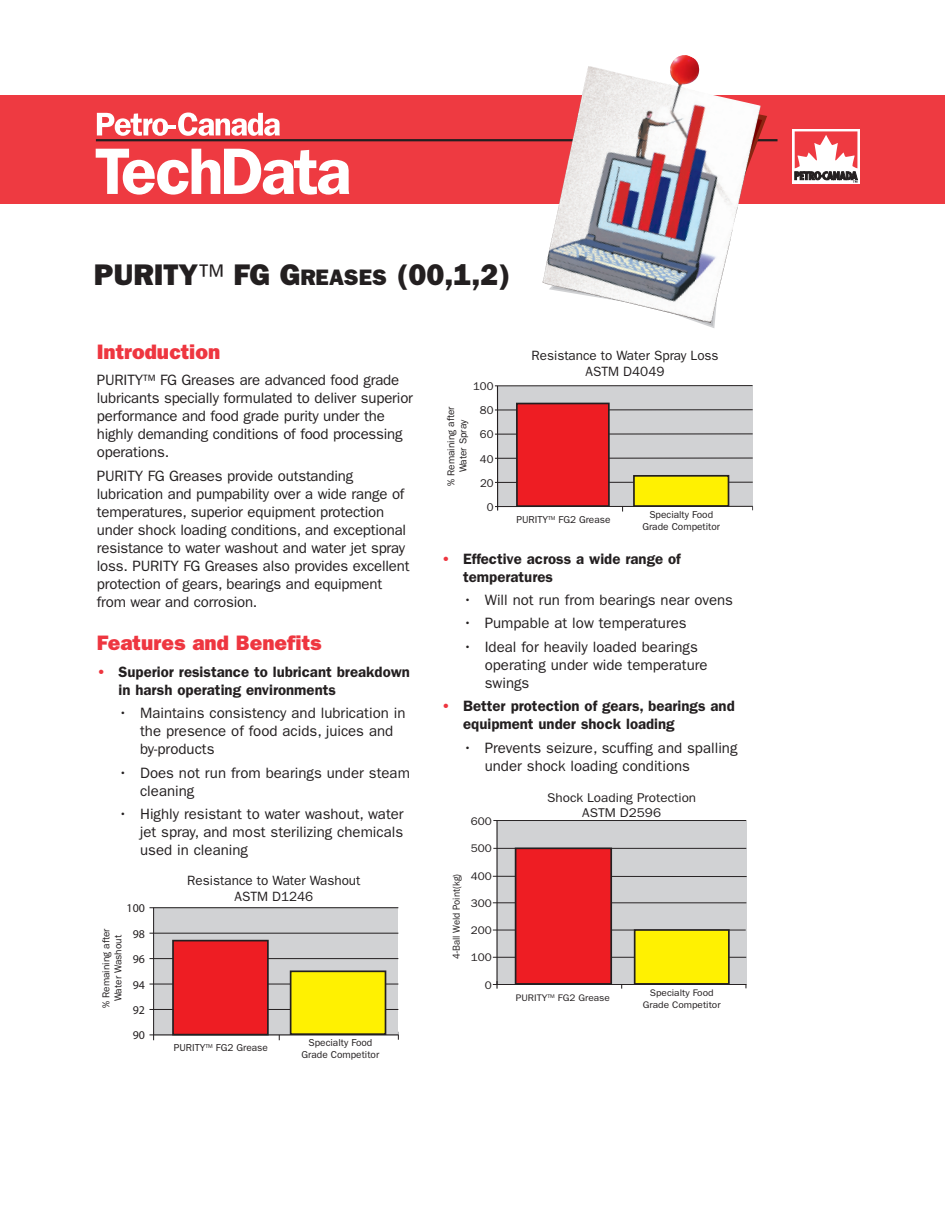
<style>
.page{position:relative;width:945px;height:1215px;background:#fff}
.page>*{position:absolute;margin:0;border:0;box-sizing:border-box;transform-origin:0 0}
.t1{font:800 30px "Franklin Gothic";color:#231f20}
.t2{font:800 21px "Franklin Gothic";color:#ee3640}
.t3{font:15px/18px "Franklin Gothic";letter-spacing:-.01em;color:#231f20}
.t4{font:600 15px/18px "Franklin Gothic";color:#231f20}
.t5{font:13.5px/16.2px "Franklin Gothic";color:#231f20;text-align:center}
.t6{font:12.75px/15.3px "Franklin Gothic";color:#231f20;text-align:center;scale:1.06 1}
.t7{font:11.85px "Myriad Pro";color:#231f20}
.t8{font:11.25px "Franklin Gothic";color:#231f20}
.t9{font:11.1px "Franklin Gothic";color:#231f20;scale:1.06 1}
.t10{font:10.05px/12.1px "Franklin Gothic";color:#231f20;text-align:center}
.t11{font:10.05px "Franklin Gothic";color:#231f20;scale:.95 1}
.t12{font:9.6px/11.4px "Franklin Gothic";color:#231f20;text-align:center;scale:1.06 1}
.s1{font-weight:400}
.s2{font-size:22.5px}
.s3{color:#ee3640}
</style>
<div class="page">
<div style="left:0;top:95px;width:945px;height:109px;background:#ee3a41"></div>
<hr style="left:96px;top:139px;width:682px;height:2px;background:#231f20">
<svg style="left:97px;top:113px;width:183px;height:23px"></svg>
<svg style="left:96px;top:149px;width:253px;height:46px"></svg>
<div style="left:792px;top:129px;width:68px;height:55px;background:#fff"></div>
<svg style="left:794px;top:131px;width:64px;height:52px"></svg>
<img style="left:542px;top:55px;width:219px;height:268px">
<div style="left:154px;top:908px;width:244px;height:127px;background:#d1d2d4"></div>
<hr style="left:153px;top:908px;width:1px;height:132px;background:#231f20">
<hr style="left:149px;top:1034px;width:249px;height:1px;background:#231f20">
<hr style="left:149px;top:1009px;width:249px;height:1px;background:#231f20">
<hr style="left:149px;top:984px;width:249px;height:1px;background:#231f20">
<hr style="left:149px;top:958px;width:249px;height:1px;background:#231f20">
<hr style="left:149px;top:933px;width:249px;height:1px;background:#231f20">
<hr style="left:149px;top:907px;width:249px;height:1px;background:#231f20">
<div style="left:291px;top:971px;width:95px;height:63px;background:#fff101"></div>
<div style="left:290px;top:970px;width:96px;height:65px;border:2px solid #231f20"></div>
<div style="left:173px;top:941px;width:95px;height:94px;background:#ee1d23"></div>
<div style="left:172px;top:940px;width:97px;height:95px;border:2px solid #231f20"></div>
<div style="left:497px;top:821px;width:249px;height:163px;background:#d1d2d4"></div>
<hr style="left:493px;top:984px;width:253px;height:1px;background:#231f20">
<hr style="left:496px;top:821px;width:2px;height:163px;background:#231f20">
<svg style="left:496px;top:981px;width:2px;height:8px"></svg>
<hr style="left:493px;top:957px;width:253px;height:1px;background:#231f20">
<hr style="left:493px;top:930px;width:253px;height:1px;background:#231f20">
<hr style="left:493px;top:902px;width:253px;height:1px;background:#231f20">
<hr style="left:493px;top:876px;width:254px;height:1px;background:#231f20">
<hr style="left:493px;top:848px;width:253px;height:1px;background:#231f20">
<div style="left:516px;top:848px;width:95px;height:136px;background:#ee1d23"></div>
<div style="left:515px;top:848px;width:97px;height:137px;border:2px solid #231f20"></div>
<div style="left:635px;top:930px;width:94px;height:54px;background:#fff101"></div>
<div style="left:634px;top:929px;width:96px;height:56px;border:2px solid #231f20"></div>
<hr style="left:493px;top:820px;width:253px;height:1px;background:#231f20">
<div style="left:498px;top:386px;width:255px;height:121px;background:#d1d2d4"></div>
<hr style="left:495px;top:506px;width:258px;height:1px;background:#231f20">
<hr style="left:497px;top:386px;width:1px;height:125px;background:#231f20">
<hr style="left:495px;top:482px;width:258px;height:1px;background:#231f20">
<hr style="left:495px;top:458px;width:258px;height:1px;background:#231f20">
<hr style="left:495px;top:433px;width:258px;height:2px;background:#231f20">
<hr style="left:495px;top:409px;width:258px;height:1px;background:#231f20">
<hr style="left:495px;top:385px;width:258px;height:1px;background:#231f20">
<div style="left:634px;top:476px;width:95px;height:30px;background:#fff101"></div>
<div style="left:633px;top:475px;width:96px;height:32px;border:2px solid #231f20"></div>
<div style="left:517px;top:403px;width:92px;height:103px;background:#ee1d23"></div>
<div style="left:516px;top:403px;width:94px;height:104px;border:2px solid #231f20"></div>
<h1 class="t1" style="left:94px;top:264px;width:417px">PURITY<span class="s1">™</span> FG G<span class="s2">REASES</span> (00,1,2)</h1>
<h2 class="t2" style="left:97px;top:344px;width:125px">Introduction</h2>
<p class="t3" style="left:97px;top:372px;width:318px">PURITY™ FG Greases are advanced food grade lubricants specially formulated to deliver superior performance and food grade purity under the highly demanding conditions of food processing operations.</p>
<p class="t3" style="left:97px;top:468px;width:314px">PURITY FG Greases provide outstanding lubrication and pumpability over a wide range of temperatures, superior equipment protection under shock loading conditions, and exceptional resistance to water washout and water jet spray loss. PURITY FG Greases also provides excellent protection of gears, bearings and equipment from wear and corrosion.</p>
<h2 class="t2" style="left:97px;top:636px;width:226px">Features and Benefits</h2>
<p class="t4" style="left:119px;top:664px;width:293px;text-indent:-22px"><span class="s3">•</span> Superior resistance to lubricant breakdown in harsh operating environments</p>
<p class="t3" style="left:140px;top:705px;width:267px;text-indent:-22px">• Maintains consistency and lubrication in the presence of food acids, juices and by-products</p>
<p class="t3" style="left:140px;top:765px;width:271px;text-indent:-22px">• Does not run from bearings under steam cleaning</p>
<p class="t3" style="left:140px;top:806px;width:265px;text-align:justify;text-indent:-22px">• Highly resistant to water washout, water jet spray, and most sterilizing chemicals used in cleaning</p>
<p class="t7" style="left:127px;top:904px;width:20px">100</p>
<p class="t10" style="left:101px;top:1008px;width:81px;rotate:-90deg">% Remaining after<br>Water Washout</p>
<p class="t7" style="left:133px;top:929px;width:14px">98</p>
<p class="t7" style="left:133px;top:955px;width:14px">96</p>
<p class="t7" style="left:133px;top:980px;width:14px">94</p>
<p class="t7" style="left:133px;top:1006px;width:14px">92</p>
<p class="t7" style="left:133px;top:1031px;width:14px">90</p>
<p class="t5" style="left:187px;top:874px;width:175px">Resistance to Water Washout<br>ASTM D1246</p>
<p class="t10" style="left:174px;top:1043px;width:96px">PURITY<sup>TM</sup> FG2 Grease</p>
<p class="t10" style="left:302px;top:1037px;width:79px">Specialty Food<br>Grade Competitor</p>
<p class="t8" style="left:473px;top:382px;width:22px">100</p>
<p class="t10" style="left:446px;top:486px;width:81px;rotate:-90deg">% Rema ni ni g after<br>Water Spray</p>
<p class="t8" style="left:480px;top:407px;width:15px">80</p>
<p class="t8" style="left:480px;top:431px;width:15px">60</p>
<p class="t8" style="left:480px;top:455px;width:15px">40</p>
<p class="t8" style="left:480px;top:479px;width:15px">20</p>
<p class="t8" style="left:487px;top:503px;width:8px">0</p>
<p class="t5" style="left:531px;top:348px;width:189px">Resistance to Water Spray Loss<br>ASTM D4049</p>
<p class="t10" style="left:516px;top:514px;width:96px">PURITY<sup>TM</sup> FG2 Grease</p>
<p class="t10" style="left:642px;top:509px;width:79px">Specialty Food<br>Grade Competitor</p>
<p class="t4" style="left:463px;top:551px;width:219px;text-indent:-22px"><span class="s3">•</span> Effective across a wide range of temperatures</p>
<p class="t3" style="left:463px;top:592px;width:271px">• Will not run from bearings near ovens</p>
<p class="t3" style="left:463px;top:616px;width:225px">• Pumpable at low temperatures</p>
<p class="t3" style="left:485px;top:639px;width:224px;text-indent:-22px">• Ideal for heavily loaded bearings operating under wide temperature swings</p>
<p class="t4" style="left:463px;top:698px;width:273px;text-indent:-22px"><span class="s3">•</span> Better protection of gears, bearings and equipment under shock loading</p>
<p class="t3" style="left:485px;top:740px;width:254px;text-indent:-22px">• Prevents seizure, scuffing and spalling under shock loading conditions</p>
<p class="t11" style="left:453px;top:959px;width:91px;rotate:-90deg">4-Ball Weld Point(kg)</p>
<p class="t9" style="left:471px;top:817px;width:21px">600</p>
<p class="t9" style="left:471px;top:845px;width:21px">500</p>
<p class="t9" style="left:471px;top:872px;width:21px">400</p>
<p class="t9" style="left:471px;top:899px;width:21px">300</p>
<p class="t9" style="left:471px;top:927px;width:21px">200</p>
<p class="t9" style="left:471px;top:954px;width:21px">100</p>
<p class="t9" style="left:485px;top:981px;width:8px">0</p>
<p class="t6" style="left:547px;top:791px;width:142px">Shock Loading Protection<br>ASTM D2596</p>
<p class="t12" style="left:516px;top:993px;width:90px">PURITY<sup>TM</sup> FG2 Grease</p>
<p class="t12" style="left:643px;top:988px;width:75px">Specialty Food<br>Grade Competitor</p>
</div>
